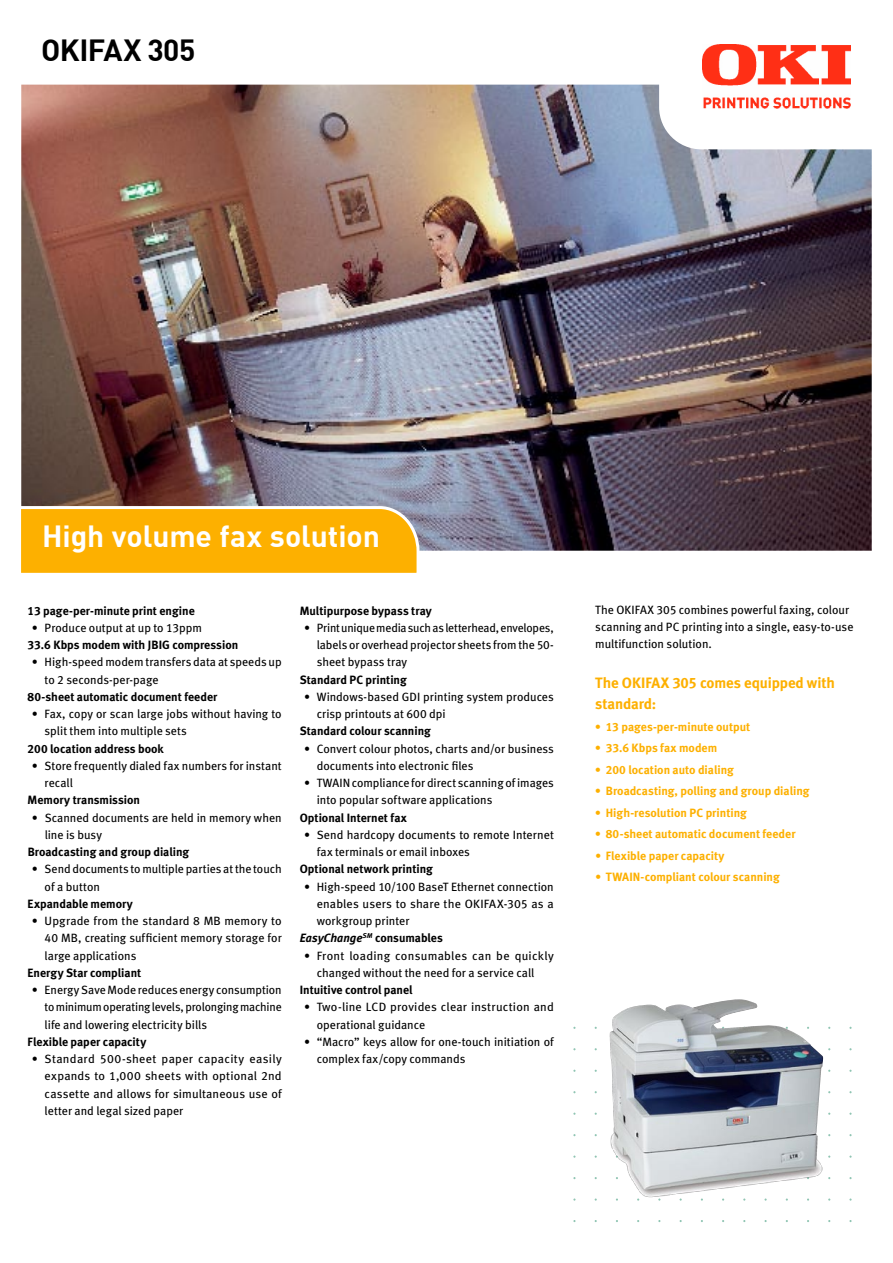
<style>
.page{position:relative;width:893px;height:1263px;background:#fff}
.page>*{position:absolute;margin:0;border:0;box-sizing:border-box;transform-origin:0 0}
.t1{font:700 30px "DIN";letter-spacing:-.005em;color:#fff}
.t2{font:700 30px "DIN";letter-spacing:-.02em;color:#000}
.t3{font:15px/21.5px "Meta Bold LF";letter-spacing:-.01em;color:#fdb000}
.t4{font:12px/17.2px "Meta Book LF";color:#000}
.t5{font:12px "Meta Bold LF";color:#000}
.t6{font:12px "Meta Bold LF";color:#fdb000}
.s1{font-style:italic}
</style>
<div class="page">
<img style="left:702px;top:44px;width:148px;height:41px">
<img style="left:21px;top:85px;width:851px;height:466px">
<svg style="left:21px;top:504px;width:400px;height:69px;background:#f7b113"></svg>
<img style="left:609px;top:999px;width:222px;height:202px">
<h1 class="t2" style="left:41px;top:30px;width:156px">OKIFAX 305</h1>
<h1 class="t1" style="left:42px;top:517px;width:339px">High volume fax solution</h1>
<p class="t5" style="left:28px;top:603px;width:169px">13 page-per-minute print engine</p>
<p class="t4" style="left:32px;top:619px;width:172px">• Produce output at up to 13ppm</p>
<p class="t5" style="left:28px;top:637px;width:212px">33.6 Kbps modem with JBIG compression</p>
<p class="t4" style="left:45px;top:653px;width:239px;text-indent:-13px">• High-speed modem transfers data at speeds up to 2 seconds-per-page</p>
<p class="t5" style="left:28px;top:689px;width:191px">80-sheet automatic document feeder</p>
<p class="t4" style="left:45px;top:705px;width:239px;text-indent:-13px">• Fax, copy or scan large jobs without having to split them into multiple sets</p>
<p class="t5" style="left:28px;top:741px;width:138px">200 location address book</p>
<p class="t4" style="left:45px;top:757px;width:239px;text-indent:-13px">• Store frequently dialed fax numbers for instant recall</p>
<p class="t5" style="left:28px;top:792px;width:114px">Memory transmission</p>
<p class="t4" style="left:45px;top:808px;width:239px;text-indent:-13px">• Scanned documents are held in memory when line is busy</p>
<p class="t5" style="left:28px;top:844px;width:163px">Broadcasting and group dialing</p>
<p class="t4" style="left:45px;top:860px;width:239px;text-indent:-13px">• Send documents to multiple parties at the touch of a button</p>
<p class="t5" style="left:28px;top:896px;width:107px">Expandable memory</p>
<p class="t4" style="left:45px;top:912px;width:239px;text-align:justify;text-indent:-13px">• Upgrade from the standard 8 MB memory to 40 MB, creating sufficient memory storage for large applications</p>
<p class="t5" style="left:28px;top:965px;width:115px">Energy Star compliant</p>
<p class="t4" style="left:45px;top:981px;width:239px;text-align:justify;text-indent:-13px">• Energy Save Mode reduces energy consumption to minimum operating levels, prolonging machine life and lowering electricity bills</p>
<p class="t5" style="left:28px;top:1034px;width:120px">Flexible paper capacity</p>
<p class="t4" style="left:45px;top:1050px;width:239px;text-align:justify;text-indent:-13px">• Standard 500-sheet paper capacity easily expands to 1,000 sheets with optional 2nd cassette and allows for simultaneous use of letter and legal sized paper</p>
<p class="t5" style="left:300px;top:603px;width:134px">Multipurpose bypass tray</p>
<p class="t4" style="left:317px;top:619px;width:239px;text-align:justify;text-indent:-13px">• Print unique media such as letterhead, envelopes, labels or overhead projector sheets from the 50- sheet bypass tray</p>
<p class="t5" style="left:300px;top:672px;width:108px">Standard PC printing</p>
<p class="t4" style="left:317px;top:688px;width:239px;text-indent:-13px">• Windows-based GDI printing system produces crisp printouts at 600 dpi</p>
<p class="t5" style="left:300px;top:723px;width:133px">Standard colour scanning</p>
<p class="t4" style="left:317px;top:739px;width:239px;text-indent:-13px">• Convert colour photos, charts and/or business documents into electronic files</p>
<p class="t4" style="left:317px;top:774px;width:239px;text-indent:-13px">• TWAIN compliance for direct scanning of images into popular software applications</p>
<p class="t5" style="left:300px;top:810px;width:109px">Optional Internet fax</p>
<p class="t4" style="left:317px;top:826px;width:239px;text-indent:-13px">• Send hardcopy documents to remote Internet fax terminals or email inboxes</p>
<p class="t5" style="left:300px;top:861px;width:135px">Optional network printing</p>
<p class="t4" style="left:317px;top:877px;width:239px;text-align:justify;text-indent:-13px">• High-speed 10/100 BaseT Ethernet connection enables users to share the OKIFAX-305 as a workgroup printer</p>
<p class="t5" style="left:300px;top:931px;width:145px"><span class="s1">EasyChange</span><sup>SM</sup> consumables</p>
<p class="t4" style="left:304px;top:946px;width:251px;text-align:center">• Front loading consumables can be quickly changed without the need for a service call</p>
<p class="t5" style="left:300px;top:982px;width:114px">Intuitive control panel</p>
<p class="t4" style="left:317px;top:998px;width:239px;text-indent:-13px">• Two-line LCD provides clear instruction and operational guidance</p>
<p class="t4" style="left:317px;top:1033px;width:239px;text-indent:-13px">• “Macro” keys allow for one-touch initiation of complex fax/copy commands</p>
<p class="t4" style="left:595px;top:600px;width:260px">The OKIFAX 305 combines powerful faxing, colour scanning and PC printing into a single, easy-to-use multifunction solution.</p>
<p class="t3" style="left:595px;top:671px;width:241px">The OKIFAX 305 comes equipped with standard:</p>
<p class="t6" style="left:595px;top:719px;width:157px">• 13 pages-per-minute output</p>
<p class="t6" style="left:595px;top:741px;width:123px">• 33.6 Kbps fax modem</p>
<p class="t6" style="left:595px;top:762px;width:140px">• 200 location auto dialing</p>
<p class="t6" style="left:595px;top:784px;width:216px">• Broadcasting, polling and group dialing</p>
<p class="t6" style="left:595px;top:805px;width:153px">• High-resolution PC printing</p>
<p class="t6" style="left:595px;top:827px;width:202px">• 80-sheet automatic document feeder</p>
<p class="t6" style="left:595px;top:848px;width:131px">• Flexible paper capacity</p>
<p class="t6" style="left:595px;top:870px;width:186px">• TWAIN-compliant colour scanning</p>
</div>
